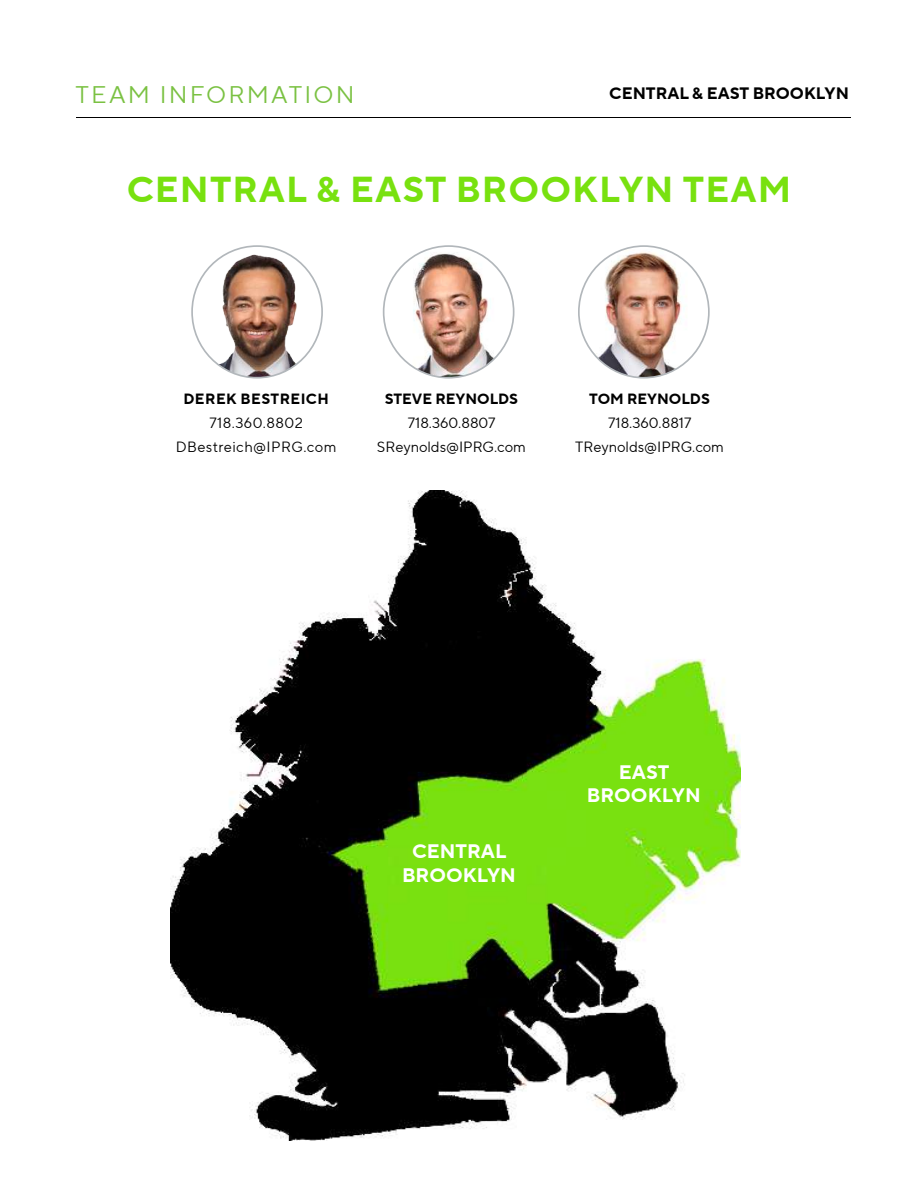
<style>
.page{position:relative;width:918px;height:1188px;background:#fff}
.page>*{position:absolute;margin:0;border:0;box-sizing:border-box;transform-origin:0 0}
.t1{font:700 36px "TT Norms Pro";letter-spacing:.03em;color:#78e10f}
.t2{font:24px "TT Norms Pro";letter-spacing:.09em;color:#7ac142}
.t3{font:700 19.5px/23.4px "TT Norms Pro";color:#fff;text-align:center}
.t4{font:700 16.5px "TT Norms Pro";color:#000}
.t5{font:14.85px/24.2px "TT Norms Pro";color:#000;text-align:center}
.t6{font:14.85px/24.2px "TT Norms Pro";letter-spacing:.03em;color:#000;text-align:center}
.t7{font:700 14.85px "TT Norms Pro";color:#000}
.t8{font:700 14.85px "TT Norms Pro";letter-spacing:.03em;color:#000}
</style>
<div class="page">
<hr style="left:76px;top:117px;width:774px;height:1px;background:#000">
<svg style="left:384px;top:246px;width:130px;height:132px"></svg>
<img style="left:390px;top:252px;width:119px;height:124px">
<img style="left:192px;top:255px;width:130px;height:121px">
<img style="left:583px;top:249px;width:123px;height:127px">
<img style="left:171px;top:490px;width:569px;height:650px">
<h2 class="t2" style="left:76px;top:77px;width:281px">TEAM INFORMATION</h2>
<p class="t4" style="left:609px;top:81px;width:241px">CENTRAL &amp; EAST BROOKLYN</p>
<h1 class="t1" style="left:127px;top:163px;width:666px">CENTRAL &amp; EAST BROOKLYN TEAM</h1>
<p class="t8" style="left:183px;top:388px;width:147px">DEREK BESTREICH</p>
<p class="t6" style="left:176px;top:411px;width:162px">718.360.8802<br>DBestreich@IPRG.com</p>
<p class="t7" style="left:385px;top:388px;width:135px">STEVE REYNOLDS</p>
<p class="t5" style="left:377px;top:411px;width:150px">718.360.8807<br>SReynolds@IPRG.com</p>
<p class="t7" style="left:589px;top:388px;width:122px">TOM REYNOLDS</p>
<p class="t5" style="left:575px;top:411px;width:150px">718.360.8817<br>TReynolds@IPRG.com</p>
<h3 class="t3" style="left:402px;top:840px;width:115px">CENTRAL<br>BROOKLYN</h3>
<h3 class="t3" style="left:587px;top:760px;width:115px">EAST<br>BROOKLYN</h3>
</div>
